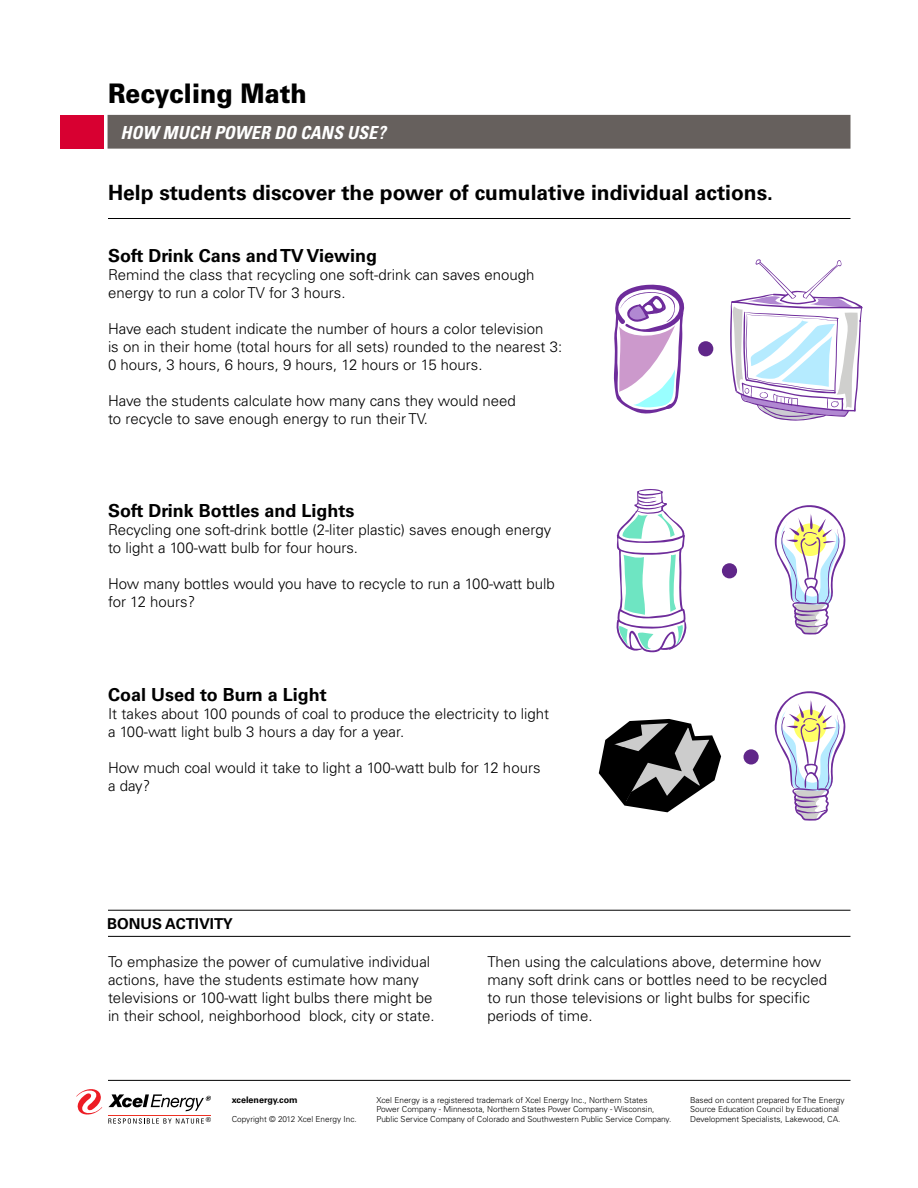
<style>
.page{position:relative;width:918px;height:1188px;background:#fff}
.page>*{position:absolute;margin:0;border:0;box-sizing:border-box;transform-origin:0 0}
.t1{font:900 27px "Univers";color:#000;scale:.9 1}
.t2{font:700 21px "Univers";color:#000}
.t3{font:700 18px "Univers";color:#000}
.t4{font:italic 700 condensed 18px "Univers";letter-spacing:.005em;color:#fff}
.t5{font:300 15px/18px "Univers";color:#000}
.t6{font:700 15px "Univers";color:#000}
.t7{font:700 9px "Univers";color:#000}
.t8{font:300 8.25px/9.9px "Univers";color:#000}
.t9{font:condensed 6.75px "Univers";color:#000}
</style>
<div class="page">
<svg style="left:76px;top:1089px;width:26px;height:26px"></svg>
<svg style="left:108px;top:1094px;width:103px;height:17px"></svg>
<hr style="left:108px;top:1115px;width:103px;height:1px;background:#ee3124">
<svg style="left:108px;top:1118px;width:96px;height:6px"></svg>
<div style="left:108px;top:115px;width:742px;height:34px;background:#66605d"></div>
<div style="left:61px;top:115px;width:43px;height:34px;background:#d80031"></div>
<svg style="left:614px;top:284px;width:71px;height:130px"></svg>
<div style="left:698px;top:341px;width:15px;height:15px;background:#602689;border-radius:50%"></div>
<svg style="left:730px;top:259px;width:133px;height:162px"></svg>
<svg style="left:774px;top:691px;width:72px;height:130px"></svg>
<div style="left:744px;top:749px;width:15px;height:16px;background:#602689;border-radius:50%"></div>
<svg style="left:598px;top:719px;width:124px;height:94px"></svg>
<svg style="left:774px;top:505px;width:72px;height:130px"></svg>
<div style="left:722px;top:563px;width:15px;height:15px;background:#602689;border-radius:50%"></div>
<svg style="left:616px;top:489px;width:71px;height:163px"></svg>
<hr style="left:108px;top:218px;width:742px;height:1px;background:#000">
<hr style="left:108px;top:910px;width:742px;height:1px;background:#000">
<hr style="left:108px;top:1080px;width:742px;height:1px;background:#000">
<hr style="left:108px;top:936px;width:742px;height:1px;background:#000">
<h1 class="t1" style="left:108px;top:76px;width:222px">Recycling Math</h1>
<p class="t4" style="left:121px;top:122px;width:267px">how MUCH POWER DO CANS USE?</p>
<h2 class="t2" style="left:108px;top:180px;width:667px">Help students discover the power of cumulative individual actions.</h2>
<p class="t3" style="left:108px;top:245px;width:271px">Soft Drink Cans and TV Viewing</p>
<p class="t5" style="left:108px;top:265px;width:428px">Remind the class that recycling one soft-drink can saves enough energy to run a color TV for 3 hours.</p>
<p class="t5" style="left:108px;top:319px;width:456px">Have each student indicate the number of hours a color television<br>is on in their home (total hours for all sets) rounded to the nearest 3:<br>0 hours, 3 hours, 6 hours, 9 hours, 12 hours or 15 hours.</p>
<p class="t5" style="left:108px;top:391px;width:409px">Have the students calculate how many cans they would need to recycle to save enough energy to run their TV.</p>
<p class="t3" style="left:108px;top:500px;width:248px">Soft Drink Bottles and Lights</p>
<p class="t5" style="left:108px;top:521px;width:445px">Recycling one soft-drink bottle (2-liter plastic) saves enough energy to light a 100-watt bulb for four hours.</p>
<p class="t5" style="left:108px;top:575px;width:448px">How many bottles would you have to recycle to run a 100-watt bulb for 12 hours?</p>
<p class="t3" style="left:108px;top:684px;width:220px">Coal Used to Burn a Light</p>
<p class="t5" style="left:108px;top:704px;width:443px">It takes about 100 pounds of coal to produce the electricity to light a 100-watt light bulb 3 hours a day for a year.</p>
<p class="t5" style="left:108px;top:758px;width:434px">How much coal would it take to light a 100-watt bulb for 12 hours a day?</p>
<p class="t6" style="left:107px;top:915px;width:127px">BONUS ACTIVITY</p>
<p class="t5" style="left:108px;top:953px;width:328px">To emphasize the power of cumulative individual actions, have the students estimate how many televisions or 100-watt light bulbs there might be in their school, neighborhood block, city or state.</p>
<p class="t5" style="left:488px;top:953px;width:341px">Then using the calculations above, determine how many soft drink cans or bottles need to be recycled to run those televisions or light bulbs for specific periods of time.</p>
<p class="t7" style="left:232px;top:1094px;width:68px">xcelenergy.com</p>
<p class="t8" style="left:376px;top:1095px;width:296px">Xcel Energy is a registered trademark of Xcel Energy Inc., Northern States<br>Power Company - Minnesota, Northern States Power Company - Wisconsin,<br>Public Service Company of Colorado and Southwestern Public Service Company.</p>
<p class="t8" style="left:690px;top:1095px;width:156px">Based on content prepared for The Energy<br>Source Education Council by Educational<br>Development Specialists, Lakewood, CA.</p>
<p class="t9" style="left:206px;top:1115px;width:7px">®</p>
<p class="t8" style="left:232px;top:1115px;width:127px">Copyright © 2012 Xcel Energy Inc.</p>
</div>
